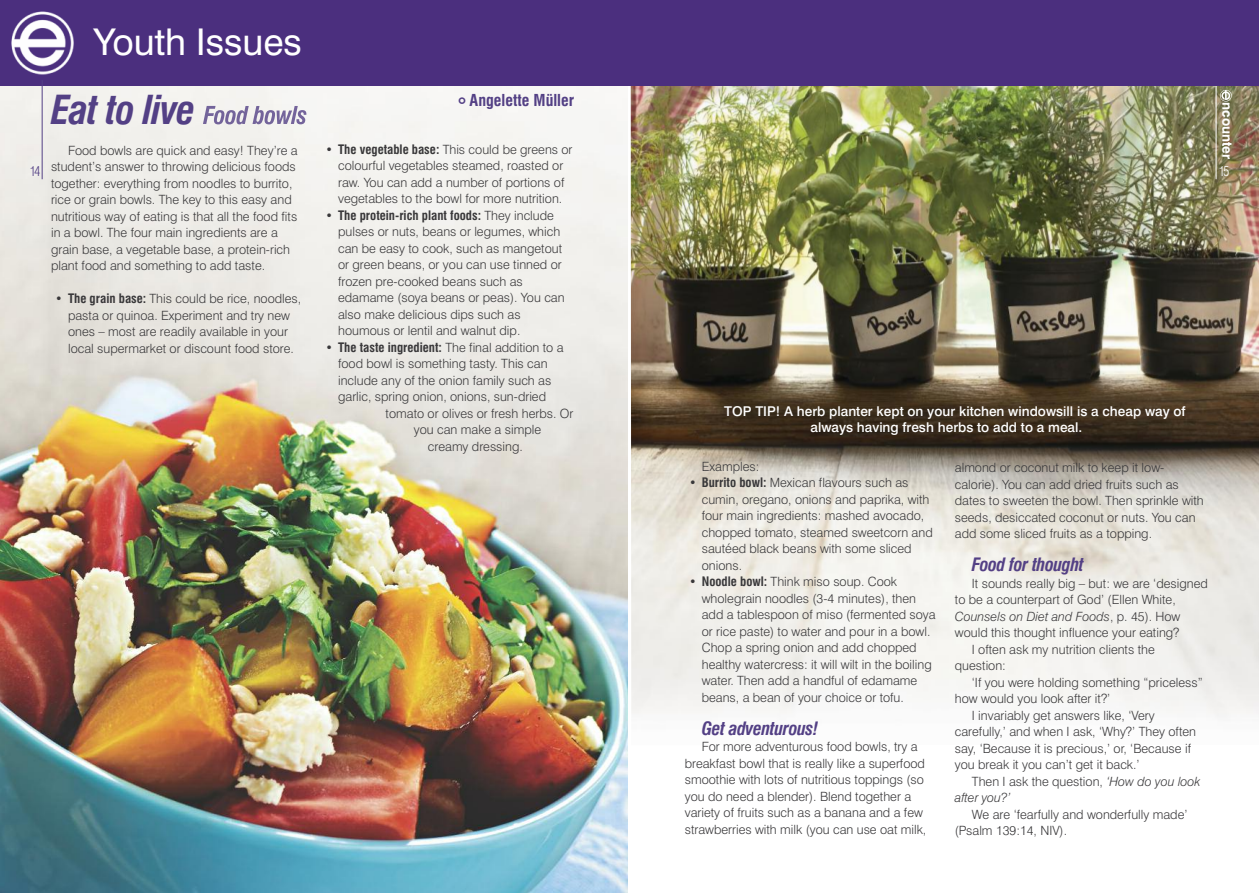
<style>
.page{position:relative;width:1259px;height:893px;background:#fff}
.page>*{position:absolute;margin:0;border:0;box-sizing:border-box;transform-origin:0 0}
.t1{font:italic 700 condensed 39px "Swiss 721 BT";letter-spacing:-.025em;color:#534085}
.t2{font:36.9px "Swiss 721 BT";color:#fff}
.t3{font:italic 700 condensed 18px "Swiss 721 BT";letter-spacing:-.025em;color:#534085}
.t4{font:700 condensed 16.05px "Swiss 721 BT";color:#534085}
.t5{font:500 13.5px/16.5px "Swiss 721 BT";color:#fff}
.t6{font:700 13.5px "Swiss 721 BT";color:#fff}
.t7{font:300 condensed 13.5px "Swiss 721 BT";color:#534085}
.t8{font:300 condensed 13.5px "Swiss 721 BT";color:#fff}
.t9{font:300 12.75px/16.5px "Swiss 721 BT";color:#39383a}
.t10{font:italic 300 12.75px "Swiss 721 BT";color:#39383a}
.s1{font-weight:700;font-stretch:condensed}
.s2{font-style:normal}
.s3{font-style:italic}
</style>
<div class="page">
<img style="left:630px;top:86px;width:629px;height:631px">
<hr style="left:1215px;top:80px;width:1px;height:99px;background:#fff">
<svg style="left:1220px;top:90px;width:11px;height:12px"></svg>
<img style="left:0;top:86px;width:627px;height:807px">
<div style="left:629px;top:0;width:630px;height:86px;background:#4b2f7e"></div>
<div style="left:0;top:0;width:629px;height:86px;background:#4b2f7e"></div>
<hr style="left:42px;top:80px;width:1px;height:99px;background:#534085">
<img style="left:203px;top:106px;width:103px;height:18px">
<svg style="left:459px;top:97px;width:6px;height:7px"></svg>
<h2 class="t2" style="left:94px;top:29px;width:210px">Youth Issues</h2>
<h1 class="t1" style="left:51px;top:95px;width:146px">Eat to live</h1>
<p class="t4" style="left:469px;top:94px;width:106px">Angelette Müller</p>
<p class="t9" style="left:51px;top:143px;width:248px;text-indent:17px">Food bowls are quick and easy! They’re a student’s answer to throwing delicious foods together: everything from noodles to burrito, rice or grain bowls. The key to this easy and nutritious way of eating is that all the food fits in a bowl. The four main ingredients are a grain base, a vegetable base, a protein-rich plant food and something to add taste.</p>
<p class="t9" style="left:55px;top:292px;width:247px;text-align:center">• <span class="s1">The grain base:</span> This could be rice, noodles, pasta or quinoa. Experiment and try new ones – most are readily available in your local supermarket or discount food store.</p>
<p class="t6" style="left:1232px;top:102px;width:58px;rotate:90deg">ncounter</p>
<p class="t9" style="left:325px;top:142px;width:249px;text-align:center">• <span class="s1">The vegetable base:</span> This could be greens or colourful vegetables steamed, roasted or raw. You can add a number of portions of vegetables to the bowl for more nutrition.</p>
<p class="t9" style="left:338px;top:208px;width:228px;text-indent:-13px">• <span class="s1">The protein-rich plant foods:</span> They include pulses or nuts, beans or legumes, which can be easy to cook, such as mangetout or green beans, or you can use tinned or frozen pre-cooked beans such as edamame (soya beans or peas). You can also make delicious dips such as houmous or lentil and walnut dip.</p>
<p class="t9" style="left:325px;top:340px;width:240px;text-align:center">• <span class="s1">The taste ingredient:</span> The final addition to a food bowl is something tasty. This can include any of the onion family such as garlic, spring onion, onions, sun-dried</p>
<p class="t9" style="left:386px;top:406px;width:189px">tomato or olives or fresh herbs. Or</p>
<p class="t9" style="left:414px;top:423px;width:129px">you can make a simple</p>
<p class="t9" style="left:428px;top:439px;width:96px">creamy dressing.</p>
<p class="t7" style="left:30px;top:166px;width:12px">14</p>
<p class="t8" style="left:1218px;top:166px;width:12px">15</p>
<p class="t5" style="left:810px;top:404px;width:376px;text-indent:-86px">TOP TIP! A herb planter kept on your kitchen windowsill is a cheap way of always having fresh herbs to add to a meal.</p>
<p class="t9" style="left:702px;top:459px;width:59px">Examples:</p>
<p class="t9" style="left:702px;top:476px;width:232px;text-indent:-13px"><span class="s1">• Burrito bowl:</span> Mexican flavours such as cumin, oregano, onions and paprika, with four main ingredients: mashed avocado, chopped tomato, steamed sweetcorn and sautéed black beans with some sliced onions.</p>
<p class="t9" style="left:702px;top:575px;width:235px;text-indent:-13px"><span class="s1">• Noodle bowl:</span> Think miso soup. Cook wholegrain noodles (3-4 minutes), then add a tablespoon of miso (fermented soya or rice paste) to water and pour in a bowl.<br>Chop a spring onion and add chopped healthy watercress: it will wilt in the boiling water. Then add a handful of edamame beans, a bean of your choice or tofu.</p>
<h3 class="t3" style="left:702px;top:721px;width:118px">Get adventurous!</h3>
<p class="t9" style="left:685px;top:740px;width:243px;text-indent:17px">For more adventurous food bowls, try a breakfast bowl that is really like a superfood smoothie with lots of nutritious toppings (so you do need a blender). Blend together a variety of fruits such as a banana and a few strawberries with milk (you can use oat milk,</p>
<p class="t9" style="left:955px;top:461px;width:250px">almond or coconut milk to keep it low&shy;calorie). You can add dried fruits such as dates to sweeten the bowl. Then sprinkle with seeds, desiccated coconut or nuts. You can add some sliced fruits as a topping.</p>
<h3 class="t3" style="left:972px;top:558px;width:114px">Food for thought</h3>
<p class="t9" style="left:972px;top:576px;width:237px">It sounds really big – but: we are ‘designed</p>
<p class="t9" style="left:955px;top:593px;width:222px">to be a counterpart of God’ (Ellen White,</p>
<p class="t10" style="left:955px;top:611px;width:227px">Counsels on Diet and Foods<span class="s2">, p. 45). How</span></p>
<p class="t9" style="left:955px;top:626px;width:226px">would this thought influence your eating?</p>
<p class="t9" style="left:972px;top:642px;width:184px">I often ask my nutrition clients the</p>
<p class="t9" style="left:955px;top:659px;width:53px">question:</p>
<p class="t9" style="left:972px;top:675px;width:232px">‘If you were holding something “priceless”</p>
<p class="t9" style="left:955px;top:692px;width:157px">how would you look after it?’</p>
<p class="t9" style="left:972px;top:708px;width:184px">I invariably get answers like, ‘Very</p>
<p class="t9" style="left:955px;top:725px;width:243px">carefully,’ and when I ask, ‘Why?’ They often</p>
<p class="t9" style="left:955px;top:741px;width:238px">say, ‘Because it is precious,’ or, ‘Because if</p>
<p class="t9" style="left:955px;top:758px;width:186px">you break it you can’t get it back.’</p>
<p class="t9" style="left:972px;top:774px;width:230px">Then I ask the question, <span class="s3">‘How do you look</span></p>
<p class="t10" style="left:955px;top:793px;width:57px">after you?’</p>
<p class="t9" style="left:955px;top:807px;width:234px;text-indent:17px">We are ‘fearfully and wonderfully made’ (Psalm 139:14, NIV).</p>
</div>
